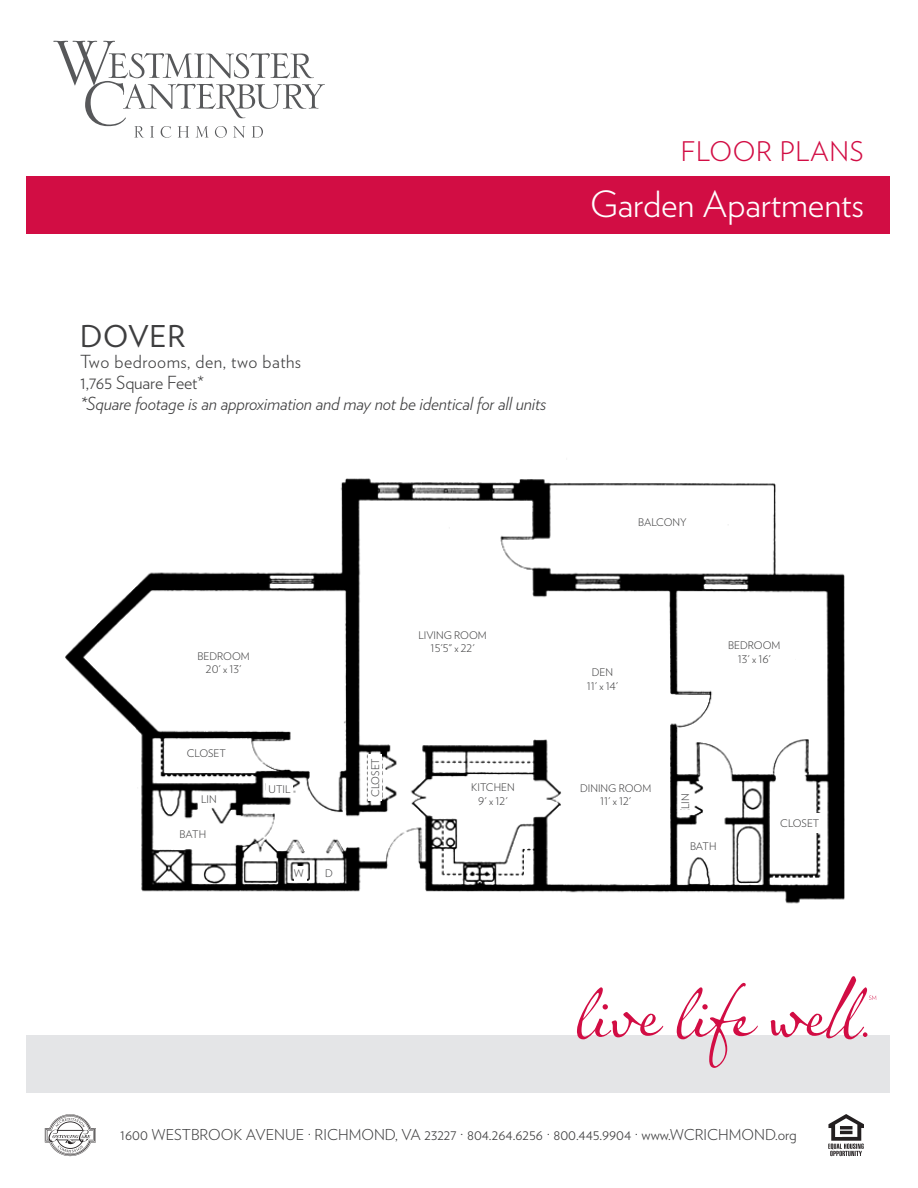
<style>
.page{position:relative;width:918px;height:1188px;background:#fff}
.page>*{position:absolute;margin:0;border:0;box-sizing:border-box;transform-origin:0 0}
.t1{font:300 36px "Verlag";letter-spacing:-.005em;color:#fff}
.t2{font:30px "Verlag";letter-spacing:.025em;color:#3e3e3f}
.t3{font:300 27px "Verlag";letter-spacing:.025em;color:#d20d44}
.t4{font:italic 300 18px "Verlag";letter-spacing:-.01em;color:#3e3e3f}
.t5{font:300 18px "Verlag";letter-spacing:.025em;color:#3e3e3f}
.t6{font:300 18px "Verlag";letter-spacing:-.01em;color:#3e3e3f}
.t7{font:300 15px "Verlag";color:#3e3e3f}
.t8{font:300 10.5px "Verlag";color:#3e3e3f}
</style>
<div class="page">
<img style="left:65px;top:478px;width:780px;height:426px">
<div style="left:714px;top:639px;width:81px;height:51px;background:#fff"></div>
<div style="left:405px;top:622px;width:96px;height:63px;background:#fff"></div>
<div style="left:464px;top:781px;width:58px;height:38px;background:#fff"></div>
<div style="left:182px;top:748px;width:48px;height:22px;background:#fff"></div>
<div style="left:173px;top:825px;width:40px;height:18px;background:#fff"></div>
<div style="left:266px;top:781px;width:27px;height:16px;background:#fff"></div>
<div style="left:201px;top:792px;width:24px;height:13px;background:#fff"></div>
<div style="left:294px;top:866px;width:13px;height:14px;background:#fff"></div>
<div style="left:686px;top:836px;width:34px;height:19px;background:#fff"></div>
<div style="left:679px;top:785px;width:12px;height:24px;background:#fff"></div>
<div style="left:185px;top:650px;width:78px;height:37px;background:#fff"></div>
<div style="left:368px;top:754px;width:14px;height:47px;background:#fff"></div>
<div style="left:325px;top:864px;width:13px;height:17px;background:#fff"></div>
<div style="left:614px;top:511px;width:96px;height:35px;background:#fff"></div>
<div style="left:775px;top:814px;width:49px;height:19px;background:#fff"></div>
<div style="left:555px;top:660px;width:96px;height:63px;background:#fff"></div>
<div style="left:572px;top:783px;width:88px;height:46px;background:#fff"></div>
<svg style="left:54px;top:41px;width:271px;height:97px"></svg>
<img style="left:45px;top:1114px;width:51px;height:43px">
<img style="left:829px;top:1114px;width:35px;height:43px">
<div style="left:26px;top:1035px;width:864px;height:57px;background:#e4e5e7"></div>
<div style="left:26px;top:176px;width:864px;height:57px;background:#d20d44"></div>
<svg style="left:577px;top:987px;width:86px;height:52px"></svg>
<svg style="left:676px;top:983px;width:82px;height:85px"></svg>
<svg style="left:771px;top:976px;width:105px;height:63px"></svg>
<p class="t2" style="left:80px;top:314px;width:107px">DOVER</p>
<p class="t5" style="left:80px;top:348px;width:223px">Two bedrooms, den, two baths</p>
<p class="t6" style="left:80px;top:369px;width:125px">1,765 Square Feet*</p>
<p class="t4" style="left:80px;top:390px;width:468px">*Square footage is an approximation and may not be identical for all units</p>
<h3 class="t3" style="left:681px;top:131px;width:184px">FLOOR PLANS</h3>
<h1 class="t1" style="left:590px;top:178px;width:276px">Garden Apartments</h1>
<p class="t8" style="left:638px;top:515px;width:50px">BALCONY</p>
<p class="t8" style="left:198px;top:648px;width:54px">BEDROOM</p>
<p class="t8" style="left:206px;top:662px;width:37px">20' x 13'</p>
<p class="t8" style="left:187px;top:746px;width:41px">CLOSET</p>
<p class="t8" style="left:201px;top:791px;width:17px">LIN</p>
<p class="t8" style="left:180px;top:827px;width:28px">BATH</p>
<p class="t8" style="left:269px;top:782px;width:23px">UTIL</p>
<p class="t8" style="left:294px;top:866px;width:11px">W</p>
<p class="t8" style="left:325px;top:865px;width:9px">D</p>
<p class="t8" style="left:368px;top:797px;width:41px;rotate:-90deg">CLOSET</p>
<p class="t8" style="left:419px;top:627px;width:70px">LIVING ROOM</p>
<p class="t8" style="left:431px;top:641px;width:46px">15'5" x 22'</p>
<p class="t8" style="left:471px;top:780px;width:45px">KITCHEN</p>
<p class="t8" style="left:478px;top:793px;width:31px">9' x 12'</p>
<p class="t8" style="left:592px;top:665px;width:23px">DEN</p>
<p class="t8" style="left:587px;top:678px;width:33px">11' x 14'</p>
<p class="t8" style="left:728px;top:638px;width:54px">BEDROOM</p>
<p class="t8" style="left:738px;top:651px;width:35px">13' x 16'</p>
<p class="t8" style="left:580px;top:780px;width:73px">DINING ROOM</p>
<p class="t8" style="left:600px;top:794px;width:33px">11' x 12'</p>
<p class="t8" style="left:678px;top:809px;width:17px;rotate:-90deg">LIN</p>
<p class="t8" style="left:690px;top:838px;width:28px">BATH</p>
<p class="t8" style="left:780px;top:816px;width:41px">CLOSET</p>
<h3 class="t7" style="left:120px;top:1123px;width:678px">1600 WESTBROOK AVENUE · RICHMOND, VA 23227 · 804.264.6256 · 800.445.9904 · www.WCRICHMOND.org</h3>
</div>
